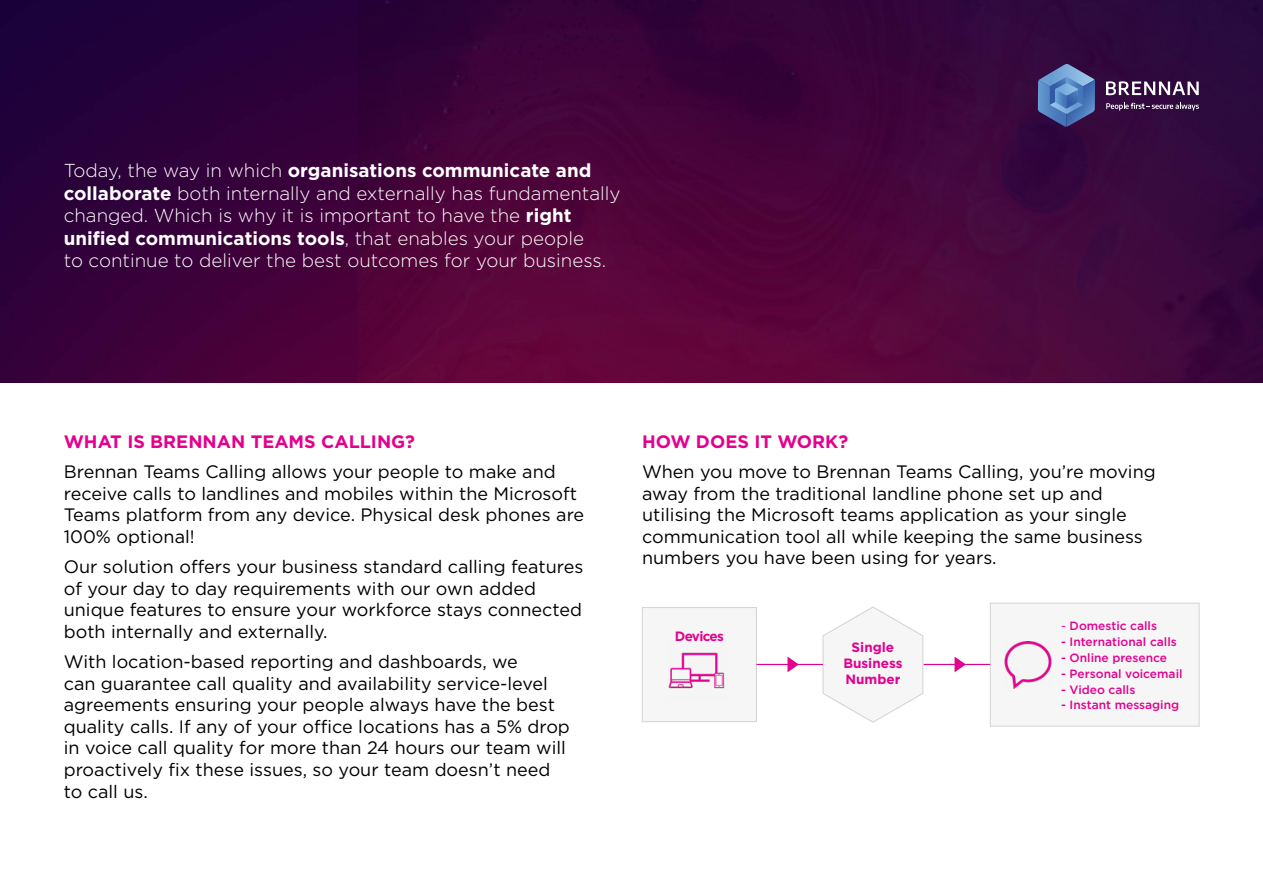
<style>
.page{position:relative;width:1263px;height:893px;background:#fff}
.page>*{position:absolute;margin:0;border:0;box-sizing:border-box;transform-origin:0 0}
.t1{font:300 18.75px/22.5px "Gotham";color:#fff}
.t2{font:18px/21.6px "Gotham";color:#000}
.t3{font:700 18px "Gotham";color:#e3008e}
.t4{font:700 13.5px/16.2px "Gotham";color:#e3008e;text-align:center}
.t5{font:700 13.5px "Gotham";letter-spacing:-.05em;color:#e3008e}
.t6{font:500 12px "Gotham";color:#e3008e}
.s1{font-weight:700}
.s2{font-weight:400}
</style>
<div class="page">
<img style="left:0;top:0;width:1263px;height:383px">
<img style="left:357px;top:0;width:906px;height:382px">
<svg style="left:1106px;top:103px;width:93px;height:7px"></svg>
<svg style="left:1106px;top:81px;width:93px;height:14px"></svg>
<svg style="left:1038px;top:64px;width:57px;height:63px"></svg>
<svg style="left:823px;top:607px;width:100px;height:115px"></svg>
<div style="left:642px;top:607px;width:114px;height:115px;background:#f6f6f6;border:1px solid #d1d3d4"></div>
<div style="left:990px;top:603px;width:209px;height:123px;background:#f6f6f6;border:1px solid #d1d3d4"></div>
<hr style="left:756px;top:664px;width:67px;height:1px;background:#e3008e">
<hr style="left:924px;top:664px;width:66px;height:1px;background:#e3008e">
<svg style="left:787px;top:657px;width:12px;height:15px"></svg>
<svg style="left:954px;top:657px;width:12px;height:15px"></svg>
<img style="left:668px;top:652px;width:57px;height:37px">
<img style="left:1004px;top:641px;width:47px;height:47px">
<p class="t1" style="left:64px;top:159px;width:558px">Today, the way in which <span class="s1">organisations communicate and collaborate</span> both internally and externally has fundamentally changed. Which is why it is important to have the <span class="s1">right unified communications tools</span>, that enables your people<br>to continue to deliver the best outcomes for your business.</p>
<p class="t3" style="left:64px;top:430px;width:353px">WHAT IS BRENNAN TEAMS CALLING?</p>
<p class="t2" style="left:64px;top:461px;width:522px">Brennan Teams Calling allows your people to make and receive calls to landlines and mobiles within the Microsoft Teams platform from any device. Physical desk phones are 100% optional!</p>
<p class="t2" style="left:64px;top:555px;width:521px">Our solution offers your business standard calling features of your day to day requirements with our own added unique features to ensure your workforce stays connected both internally and externally.</p>
<p class="t2" style="left:64px;top:650px;width:508px">With location-based reporting and dashboards, we<br>can guarantee call quality and availability service-level agreements ensuring your people always have the best quality calls. If any of your office locations has a 5% drop in voice call quality for more than 24 hours our team will proactively fix these issues, so your team doesn’t need to call us.</p>
<p class="t3" style="left:642px;top:430px;width:208px">HOW DOES IT WORK?</p>
<p class="t2" style="left:642px;top:460px;width:515px">When you move to Brennan Teams Calling, you’re moving away from the traditional landline phone set up and utilising the Microsoft teams application as your single communication tool all while keeping the same business numbers you have been using for years.</p>
<p class="t5" style="left:675px;top:627px;width:51px">Devices</p>
<p class="t4" style="left:843px;top:639px;width:61px">Single<br>Business<br>Number</p>
<p class="t6" style="left:1061px;top:618px;width:97px"><span class="s2">-</span> Domestic calls</p>
<p class="t6" style="left:1061px;top:634px;width:117px">- International calls</p>
<p class="t6" style="left:1061px;top:650px;width:107px">- Online presence</p>
<p class="t6" style="left:1061px;top:666px;width:123px">- Personal voicemail</p>
<p class="t6" style="left:1061px;top:682px;width:76px">- Video calls</p>
<p class="t6" style="left:1061px;top:697px;width:120px">- Instant messaging</p>
</div>
